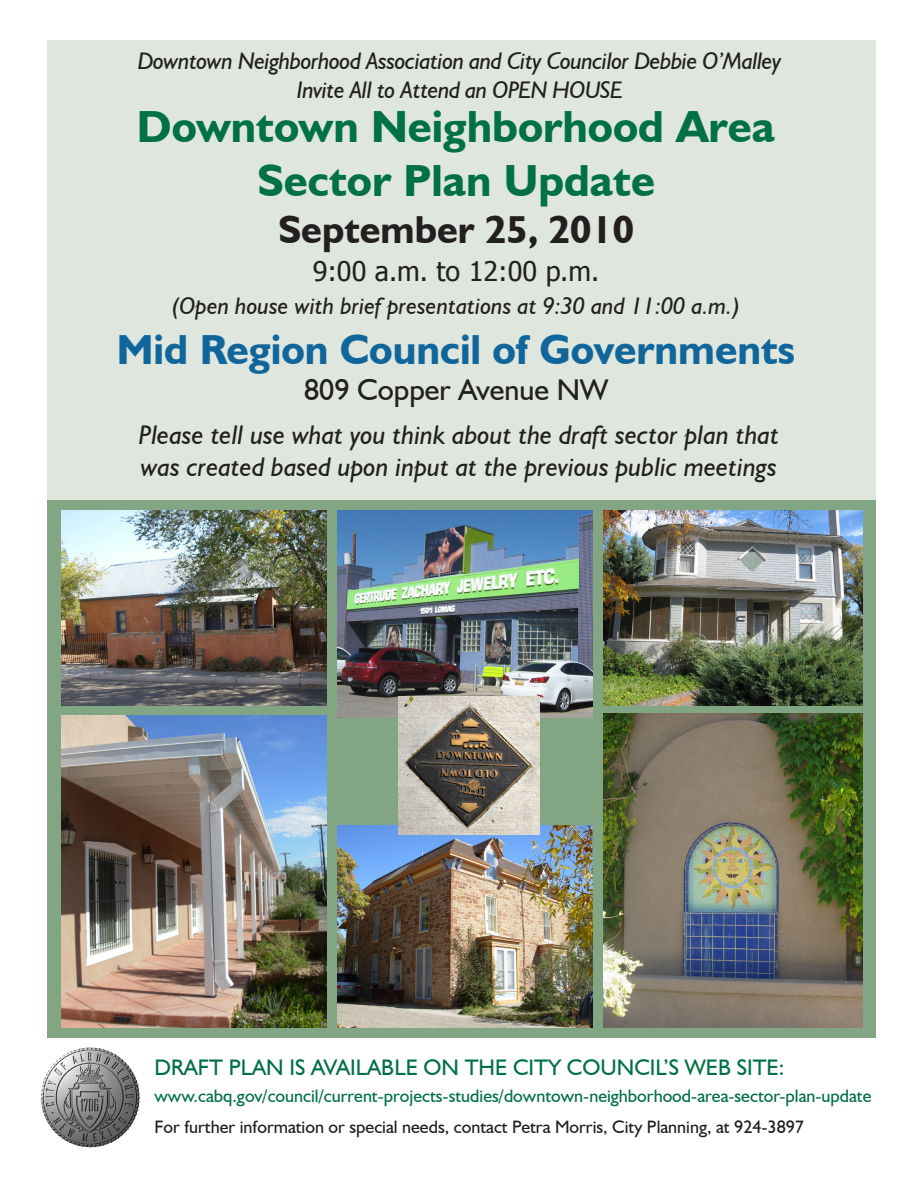
<style>
.page{position:relative;width:918px;height:1188px;background:#fff}
.page>*{position:absolute;margin:0;border:0;box-sizing:border-box;transform-origin:0 0}
.t1{font:700 45px "Humanist 521 BT";color:#007045}
.t2{font:700 42px "Humanist 521 BT";color:#10659b}
.t3{font:700 39px "Humanist 521 BT";color:#231f20}
.t4{font:30px "Humanist 521 BT";color:#231f20}
.t5{font:italic 27px "Humanist 521 BT";color:#231f20}
.t6{font:27px "Tahoma";color:#231f20}
.t7{font:italic 24px "Humanist 521 BT";letter-spacing:-.02em;color:#231f20}
.t8{font:italic 24px "Humanist 521 BT";color:#231f20}
.t9{font:22.5px "Humanist 521 BT";color:#007045}
.t10{font:18px "Humanist 521 BT";color:#007045}
.t11{font:18px "Humanist 521 BT";color:#231f20}
</style>
<div class="page">
<div style="left:47px;top:40px;width:829px;height:489px;background:#dee6dd"></div>
<div style="left:48px;top:500px;width:828px;height:537px;background:#82a684"></div>
<img style="left:604px;top:714px;width:259px;height:314px">
<img style="left:604px;top:510px;width:259px;height:195px">
<img style="left:61px;top:715px;width:266px;height:312px">
<img style="left:61px;top:511px;width:266px;height:194px">
<img style="left:338px;top:825px;width:255px;height:203px">
<img style="left:338px;top:510px;width:255px;height:207px">
<img style="left:398px;top:697px;width:141px;height:138px">
<img style="left:41px;top:1047px;width:100px;height:100px">
<p class="t7" style="left:138px;top:46px;width:645px">Downtown Neighborhood Association and City Councilor Debbie O’Malley</p>
<p class="t7" style="left:297px;top:75px;width:327px">Invite All to Attend an OPEN HOUSE</p>
<p class="t1" style="left:137px;top:99px;width:640px">Downtown Neighborhood Area</p>
<p class="t1" style="left:257px;top:153px;width:399px">Sector Plan Update</p>
<p class="t3" style="left:278px;top:205px;width:357px">September 25, 2010</p>
<p class="t6" style="left:313px;top:253px;width:288px">9:00 a.m. to 12:00 p.m.</p>
<p class="t8" style="left:172px;top:291px;width:570px">(Open house with brief presentations at 9:30 and 11:00 a.m.)</p>
<p class="t2" style="left:117px;top:323px;width:680px">Mid Region Council of Governments</p>
<p class="t4" style="left:304px;top:371px;width:305px">809 Copper Avenue NW</p>
<p class="t5" style="left:139px;top:418px;width:642px">Please tell use what you think about the draft sector plan that</p>
<p class="t5" style="left:141px;top:450px;width:638px">was created based upon input at the previous public meetings</p>
<p class="t9" style="left:154px;top:1054px;width:631px">DRAFT PLAN IS AVAILABLE ON THE CITY COUNCIL’S WEB SITE:</p>
<p class="t10" style="left:154px;top:1085px;width:719px">www.cabq.gov/council/current-projects-studies/downtown-neighborhood-area-sector-plan-update</p>
<p class="t11" style="left:154px;top:1116px;width:651px">For further information or special needs, contact Petra Morris, City Planning, at 924-3897</p>
</div>
